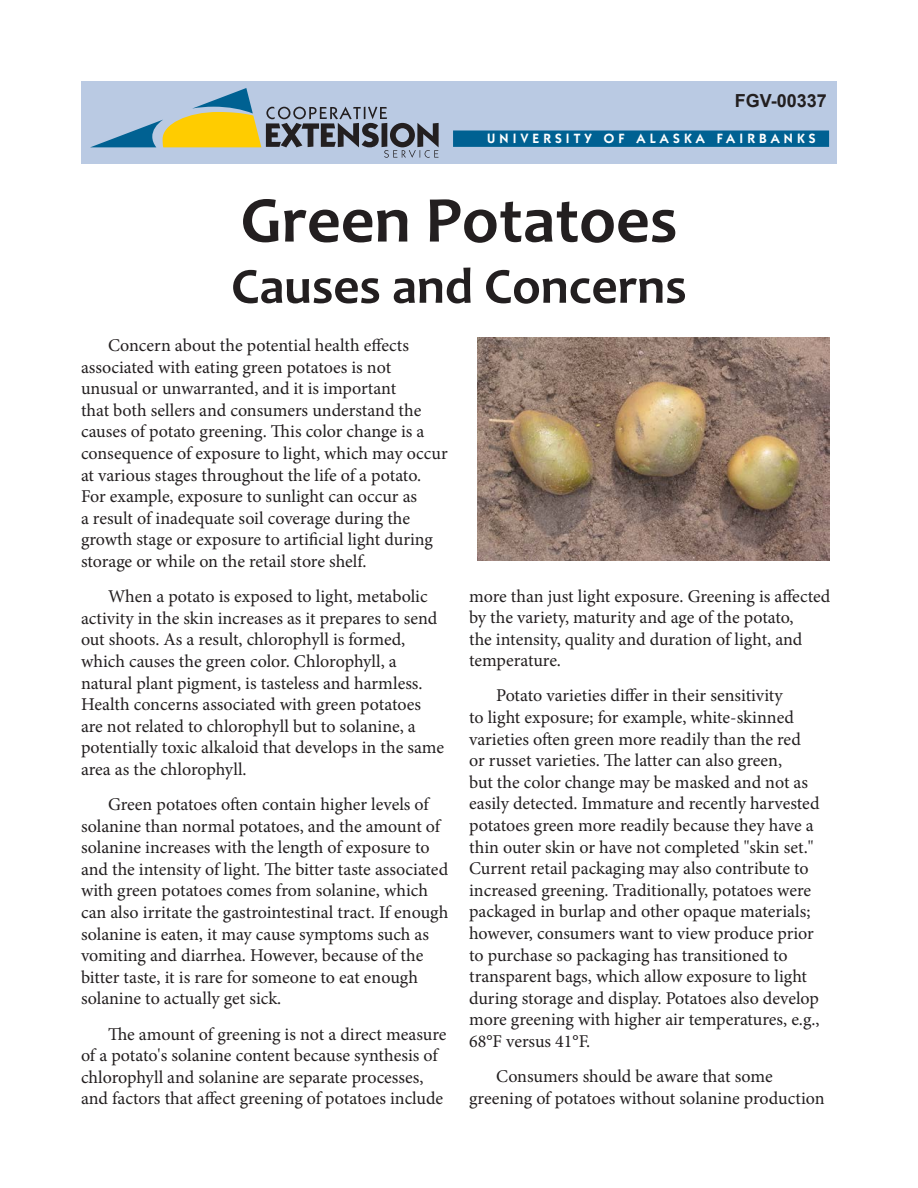
<style>
.page{position:relative;width:918px;height:1188px;background:#fff}
.page>*{position:absolute;margin:0;border:0;box-sizing:border-box;transform-origin:0 0}
.t1{font:700 66px "Candara";color:#231f20}
.t2{font:700 51px "Candara";color:#231f20}
.text{font:18px/21.6px "Minion Pro";color:#231f20}
.t3{font:700 18px "Arial";color:#231f20}
.Subhead_1{font:600 13.5px "Itc Kabel";letter-spacing:.31em;color:#fff}
</style>
<div class="page">
<img style="left:477px;top:338px;width:352px;height:222px">
<div style="left:81px;top:81px;width:756px;height:83px;background:#bacae3"></div>
<svg style="left:453px;top:130px;width:376px;height:17px;background:#066494"></svg>
<svg style="left:90px;top:88px;width:349px;height:70px"></svg>
<p class="t3" style="left:735px;top:88px;width:94px">FGV-00337</p>
<p class="Subhead_1" style="left:487px;top:131px;width:330px">UNIVERSITY OF ALASKA FAIRBANKS</p>
<p class="t1" style="left:241px;top:179px;width:438px">Green Potatoes</p>
<p class="t2" style="left:231px;top:254px;width:457px">Causes and Concerns</p>
<p class="text" style="left:81px;top:335px;width:368px;text-indent:27px">Concern about the potential health effects associated with eating green potatoes is not unusual or unwarranted, and it is important<br>that both sellers and consumers understand the causes of potato greening. This color change is a consequence of exposure to light, which may occur at various stages throughout the life of a potato.<br>For example, exposure to sunlight can occur as<br>a result of inadequate soil coverage during the growth stage or exposure to artificial light during storage or while on the retail store shelf.</p>
<p class="text" style="left:81px;top:586px;width:365px;text-indent:27px">When a potato is exposed to light, metabolic activity in the skin increases as it prepares to send out shoots. As a result, chlorophyll is formed, which causes the green color. Chlorophyll, a natural plant pigment, is tasteless and harmless.<br>Health concerns associated with green potatoes are not related to chlorophyll but to solanine, a potentially toxic alkaloid that develops in the same area as the chlorophyll.</p>
<p class="text" style="left:81px;top:794px;width:369px;text-indent:27px">Green potatoes often contain higher levels of solanine than normal potatoes, and the amount of solanine increases with the length of exposure to and the intensity of light. The bitter taste associated with green potatoes comes from solanine, which can also irritate the gastrointestinal tract. If enough solanine is eaten, it may cause symptoms such as vomiting and diarrhea. However, because of the bitter taste, it is rare for someone to eat enough solanine to actually get sick.</p>
<p class="text" style="left:81px;top:1023px;width:367px;text-indent:27px">The amount of greening is not a direct measure of a potato's solanine content because synthesis of chlorophyll and solanine are separate processes, and factors that affect greening of potatoes include</p>
<p class="text" style="left:469px;top:585px;width:363px">more than just light exposure. Greening is affected by the variety, maturity and age of the potato,<br>the intensity, quality and duration of light, and temperature.</p>
<p class="text" style="left:469px;top:685px;width:352px;text-indent:27px">Potato varieties differ in their sensitivity<br>to light exposure; for example, white-skinned varieties often green more readily than the red or russet varieties. The latter can also green,<br>but the color change may be masked and not as easily detected. Immature and recently harvested potatoes green more readily because they have a thin outer skin or have not completed "skin set." Current retail packaging may also contribute to increased greening. Traditionally, potatoes were packaged in burlap and other opaque materials; however, consumers want to view produce prior to purchase so packaging has transitioned to transparent bags, which allow exposure to light during storage and display. Potatoes also develop more greening with higher air temperatures, e.g., 68°F versus 41°F.</p>
<p class="text" style="left:469px;top:1066px;width:357px;text-indent:27px">Consumers should be aware that some greening of potatoes without solanine production</p>
</div>
